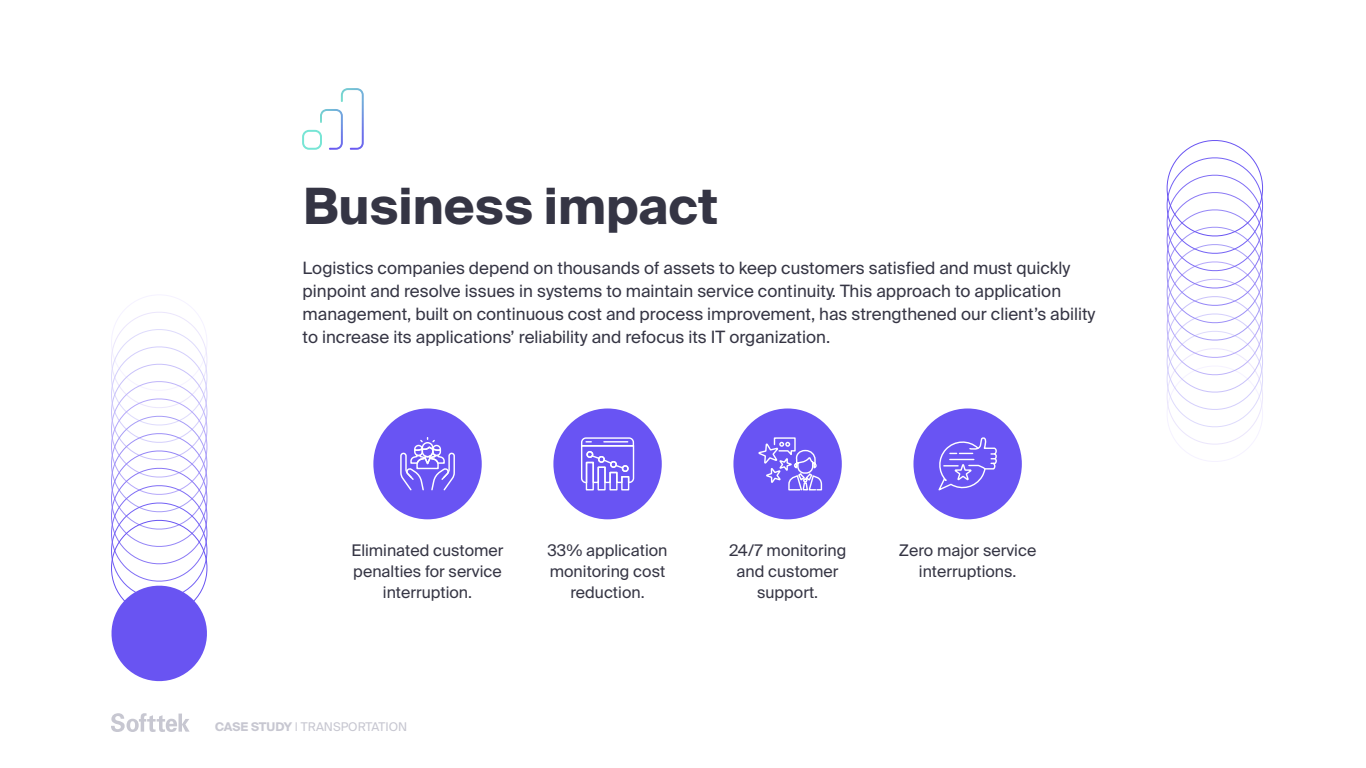
<style>
.page{position:relative;width:1366px;height:768px;background:#fff}
.page>*{position:absolute;margin:0;border:0;box-sizing:border-box;transform-origin:0 0}
.t1{font:700 50px "Suisse Intl";color:#353544}
.t2{font:17px/23px "Suisse Intl";color:#353544}
.t3{font:16px/21px "Suisse Intl";color:#353544;text-align:center}
.t4{font:12px "Suisse Intl";color:#c7c7d1}
.s1{font-weight:700}
</style>
<div class="page">
<svg style="left:111px;top:295px;width:97px;height:387px"></svg>
<svg style="left:1166px;top:140px;width:97px;height:322px"></svg>
<svg style="left:111px;top:713px;width:79px;height:19px"></svg>
<div style="left:302px;top:130px;width:20px;height:20px;border:2px solid #77e5d5;border-radius:6px"></div>
<svg style="left:320px;top:88px;width:44px;height:62px"></svg>
<div style="left:373px;top:408px;width:109px;height:111px;background:#6954f3;border-radius:50%"></div>
<div style="left:733px;top:408px;width:109px;height:111px;background:#6954f3;border-radius:50%"></div>
<div style="left:913px;top:408px;width:109px;height:111px;background:#6954f3;border-radius:50%"></div>
<div style="left:553px;top:408px;width:109px;height:111px;background:#6954f3;border-radius:50%"></div>
<svg style="left:758px;top:437px;width:65px;height:54px"></svg>
<svg style="left:581px;top:437px;width:54px;height:54px"></svg>
<svg style="left:938px;top:437px;width:59px;height:54px"></svg>
<svg style="left:400px;top:437px;width:55px;height:54px"></svg>
<p class="t1" style="left:303px;top:178px;width:417px">Business impact</p>
<p class="t2" style="left:303px;top:257px;width:794px">Logistics companies depend on thousands of assets to keep customers satisfied and must quickly pinpoint and resolve issues in systems to maintain service continuity. This approach to application management, built on continuous cost and process improvement, has strengthened our client’s ability to increase its applications’ reliability and refocus its IT organization.</p>
<p class="t3" style="left:548px;top:540px;width:121px">33% application monitoring cost reduction.</p>
<p class="t3" style="left:352px;top:540px;width:153px">Eliminated customer penalties for service interruption.</p>
<p class="t3" style="left:729px;top:540px;width:119px">24/7 monitoring and customer support.</p>
<p class="t3" style="left:899px;top:540px;width:139px">Zero major service interruptions.</p>
<p class="t4" style="left:215px;top:720px;width:194px"><span class="s1">CASE STUDY</span> | TRANSPORTATION</p>
</div>
